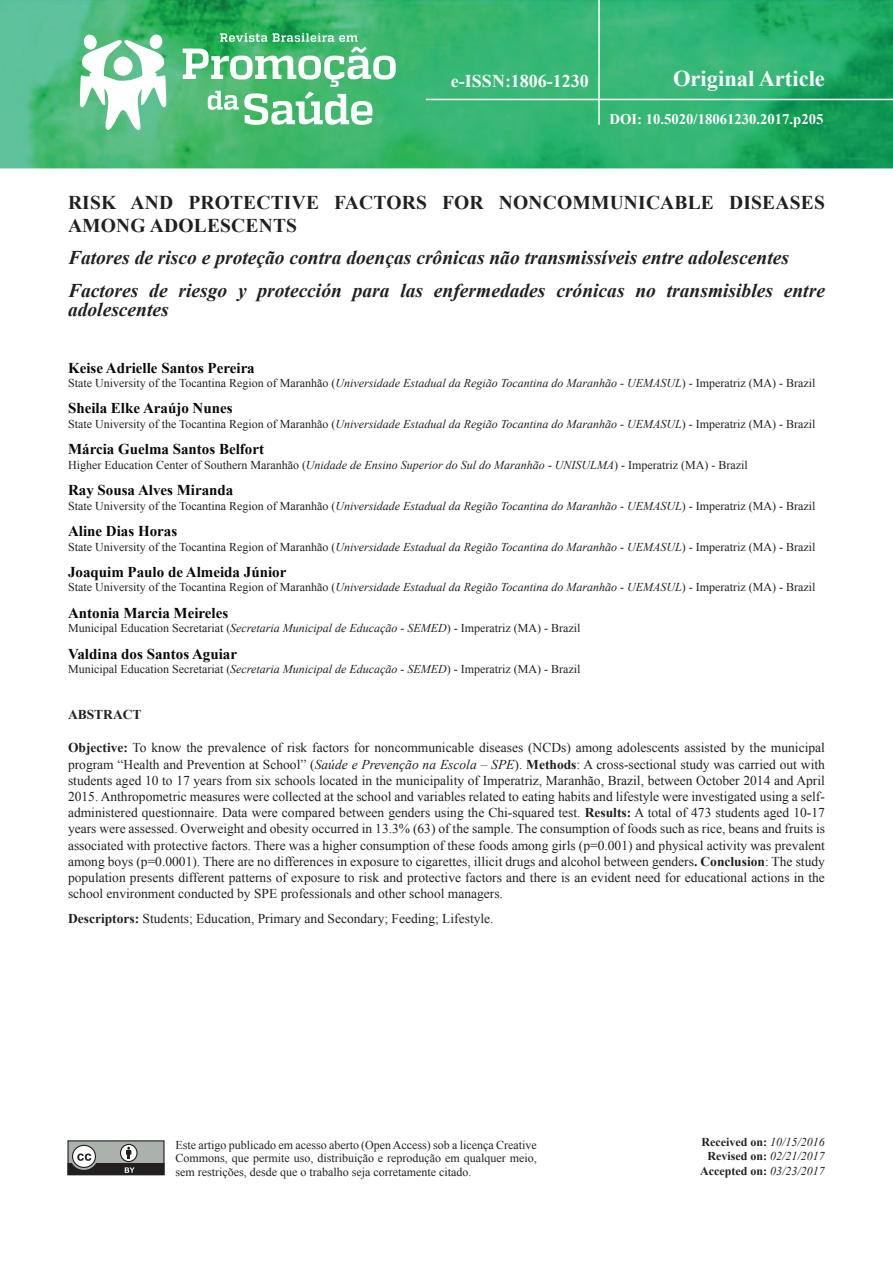
<style>
.page{position:relative;width:893px;height:1263px;background:#fff}
.page>*{position:absolute;margin:0;border:0;box-sizing:border-box;transform-origin:0 0}
.t1{font:700 22.5px "Times New Roman";color:#fff}
.t2{font:italic 700 19.5px/32.2px "Times New Roman";color:#231f20}
.t3{font:700 19.5px/23.4px "Times New Roman";letter-spacing:.01em;color:#231f20}
.t4{font:700 18px "Times New Roman";color:#fff}
.t5{font:700 15px "Times New Roman";color:#08070b}
.t6{font:700 14.7px "Times New Roman";color:#fff}
.t7{font:13.5px/16.2px "Times New Roman";color:#231f20;text-align:justify}
.t8{font:700 13.5px "Times New Roman";color:#231f20}
.t9{font:12px/13.5px "Times New Roman";color:#231f20;text-align:justify}
.t10{font:700 12px/14.4px "Times New Roman";color:#231f20;text-align:right}
.s1{font-style:italic}
.s2{font-weight:700}
.s3{font-weight:400;font-style:italic}
</style>
<div class="page">
<img style="left:0;top:0;width:893px;height:168px">
<img style="left:624px;top:86px;width:200px;height:10px">
<hr style="left:598px;top:0;width:2px;height:125px;background:#fff">
<hr style="left:426px;top:99px;width:467px;height:1px;background:#fff">
<div style="left:68px;top:1141px;width:96px;height:33px;background:#aab2ab"></div>
<svg style="left:120px;top:1144px;width:17px;height:17px"></svg>
<div style="left:120px;top:1144px;width:18px;height:18px;border:1px solid #231f20;border-radius:50%"></div>
<div style="left:72px;top:1145px;width:24px;height:23px;border:1px solid #231f20;border-radius:50%"></div>
<svg style="left:67px;top:1147px;width:98px;height:28px"></svg>
<svg style="left:80px;top:34px;width:86px;height:99px"></svg>
<svg style="left:183px;top:33px;width:213px;height:92px"></svg>
<h3 class="t4" style="left:451px;top:69px;width:139px">e-ISSN:1806-1230</h3>
<h1 class="t1" style="left:673px;top:62px;width:153px">Original Article</h1>
<p class="t6" style="left:609px;top:109px;width:215px">DOI: 10.5020/18061230.2017.p205</p>
<h2 class="t3" style="left:68px;top:190px;width:758px">RISK AND PROTECTIVE FACTORS FOR NONCOMMUNICABLE DISEASES<br>AMONG ADOLESCENTS</h2>
<h2 class="t2" style="left:68px;top:241px;width:758px">Fatores de risco e proteção contra doenças crônicas não transmissíveis entre adolescentes<br>Factores de riesgo y protección para las enfermedades crónicas no transmisibles entre</h2>
<h2 class="t2" style="left:68px;top:293px;width:102px">adolescentes</h2>
<p class="t5" style="left:68px;top:357px;width:188px">Keise Adrielle Santos Pereira</p>
<p class="t9" style="left:68px;top:376px;width:749px">State University of the Tocantina Region of Maranhão (<span class="s1">Universidade Estadual da Região Tocantina do Maranhão - UEMASUL</span>) - Imperatriz (MA) - Brazil</p>
<p class="t5" style="left:68px;top:398px;width:166px">Sheila Elke Araújo Nunes</p>
<p class="t9" style="left:68px;top:417px;width:749px">State University of the Tocantina Region of Maranhão (<span class="s1">Universidade Estadual da Região Tocantina do Maranhão - UEMASUL</span>) - Imperatriz (MA) - Brazil</p>
<p class="t5" style="left:68px;top:439px;width:197px">Márcia Guelma Santos Belfort</p>
<p class="t9" style="left:68px;top:458px;width:681px">Higher Education Center of Southern Maranhão (<span class="s1">Unidade de Ensino Superior do Sul do Maranhão - UNISULMA</span>) - Imperatriz (MA) - Brazil</p>
<p class="t5" style="left:68px;top:480px;width:167px">Ray Sousa Alves Miranda</p>
<p class="t9" style="left:68px;top:499px;width:749px">State University of the Tocantina Region of Maranhão (<span class="s1">Universidade Estadual da Região Tocantina do Maranhão - UEMASUL</span>) - Imperatriz (MA) - Brazil</p>
<p class="t5" style="left:68px;top:521px;width:111px">Aline Dias Horas</p>
<p class="t9" style="left:68px;top:540px;width:749px">State University of the Tocantina Region of Maranhão (<span class="s1">Universidade Estadual da Região Tocantina do Maranhão - UEMASUL</span>) - Imperatriz (MA) - Brazil</p>
<p class="t5" style="left:68px;top:562px;width:220px">Joaquim Paulo de Almeida Júnior</p>
<p class="t9" style="left:68px;top:580px;width:749px">State University of the Tocantina Region of Maranhão (<span class="s1">Universidade Estadual da Região Tocantina do Maranhão - UEMASUL</span>) - Imperatriz (MA) - Brazil</p>
<p class="t5" style="left:68px;top:603px;width:162px">Antonia Marcia Meireles</p>
<p class="t9" style="left:68px;top:621px;width:514px">Municipal Education Secretariat (<span class="s1">Secretaria Municipal de Educação - SEMED</span>) - Imperatriz (MA) - Brazil</p>
<p class="t5" style="left:68px;top:643px;width:171px">Valdina dos Santos Aguiar</p>
<p class="t9" style="left:68px;top:662px;width:514px">Municipal Education Secretariat (<span class="s1">Secretaria Municipal de Educação - SEMED</span>) - Imperatriz (MA) - Brazil</p>
<p class="t8" style="left:68px;top:705px;width:75px">ABSTRACT</p>
<p class="t7" style="left:68px;top:740px;width:758px"><span class="s2">Objective:</span> To know the prevalence of risk factors for noncommunicable diseases (NCDs) among adolescents assisted by the municipal program “Health and Prevention at School” (<span class="s1">Saúde e Prevenção na Escola – SPE</span>). <span class="s2">Methods</span>: A cross-sectional study was carried out with students aged 10 to 17 years from six schools located in the municipality of Imperatriz, Maranhão, Brazil, between October 2014 and April 2015. Anthropometric measures were collected at the school and variables related to eating habits and lifestyle were investigated using a self&shy;administered questionnaire. Data were compared between genders using the Chi-squared test. <span class="s2">Results:</span> A total of 473 students aged 10-17 years were assessed. Overweight and obesity occurred in 13.3% (63) of the sample. The consumption of foods such as rice, beans and fruits is associated with protective factors. There was a higher consumption of these foods among girls (p=0.001) and physical activity was prevalent among boys (p=0.0001). There are no differences in exposure to cigarettes, illicit drugs and alcohol between genders<span class="s2">. Conclusion</span>: The study population presents different patterns of exposure to risk and protective factors and there is an evident need for educational actions in the school environment conducted by SPE professionals and other school managers.</p>
<p class="t7" style="left:68px;top:910px;width:427px"><span class="s2">Descriptors:</span> Students; Education, Primary and Secondary; Feeding; Lifestyle.</p>
<p class="t9" style="left:175px;top:1138px;width:363px">Este artigo publicado em acesso aberto (Open Access) sob a licença Creative Commons, que permite uso, distribuição e reprodução em qualquer meio, sem restrições, desde que o trabalho seja corretamente citado.</p>
<p class="t10" style="left:700px;top:1134px;width:126px">Received on: <span class="s3">10/15/2016<br></span>Revised on: <span class="s3">02/21/2017<br></span>Accepted on: <span class="s3">03/23/2017</span></p>
</div>
